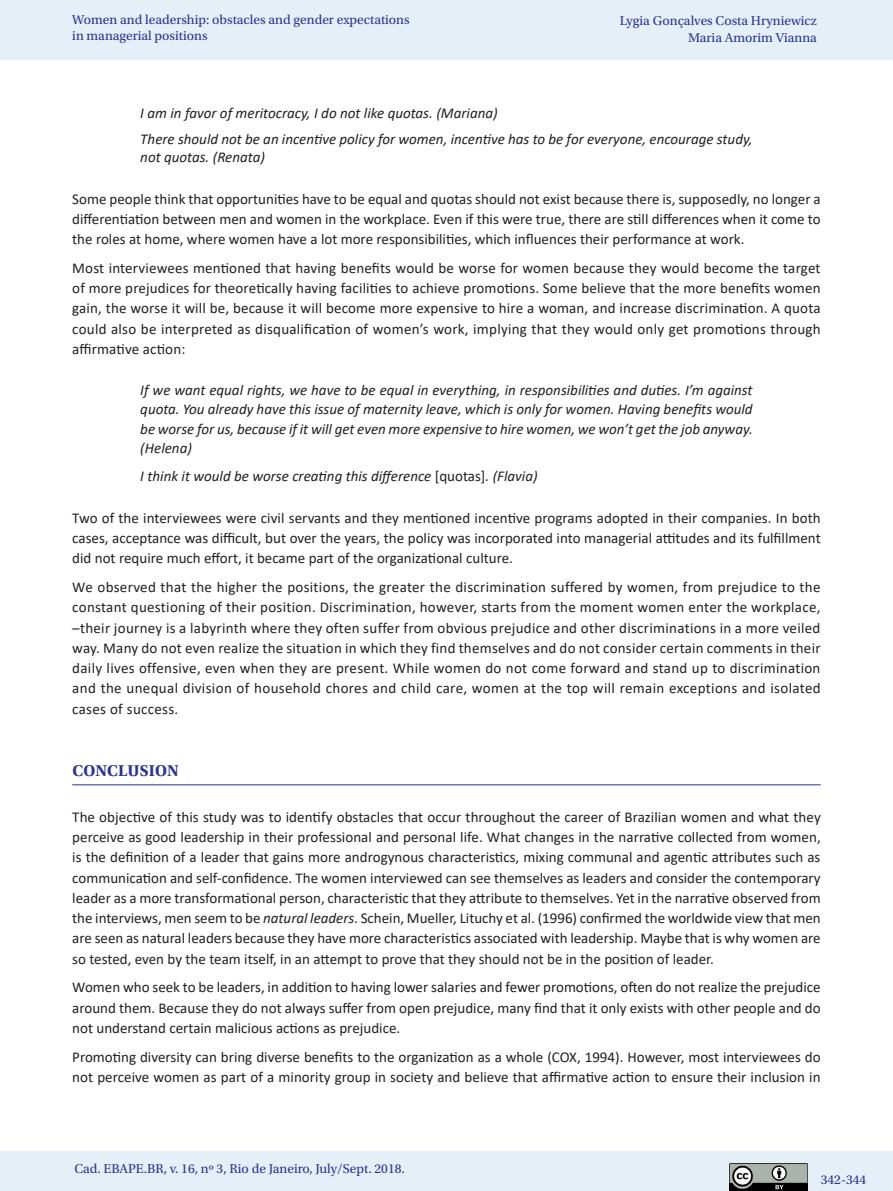
<style>
.page{position:relative;width:893px;height:1191px;background:#fff}
.page>*{position:absolute;margin:0;border:0;box-sizing:border-box;transform-origin:0 0}
._07_1_sub_1{font:700 16.5px "Utopia Std";letter-spacing:.01em;color:#2b3393}
._06_0_texto{font:15px/20.2px "Calibri";color:#231f20;text-align:justify}
._06_2_citação{font:italic 15px/19.5px "Calibri";color:#231f20}
.t1{font:13.5px/16.5px "Utopia Std";color:#2b3393}
.s1{font-style:normal}
.s2{font-style:italic}
</style>
<div class="page">
<div style="left:0;top:1151px;width:893px;height:40px;background:#e4eff8"></div>
<img style="left:730px;top:1163px;width:77px;height:27px">
<div style="left:0;top:0;width:893px;height:60px;background:#e4eff8"></div>
<hr style="left:72px;top:784px;width:749px;height:1px;background:#2b3393">
<p class="t1" style="left:72px;top:11px;width:339px">Women and leadership: obstacles and gender expectations in managerial positions</p>
<p class="t1" style="left:620px;top:13px;width:199px;text-align:right">Lygia Gonçalves Costa Hryniewicz<br>Maria Amorim Vianna</p>
<p class="_06_2_citação" style="left:140px;top:102px;width:359px">I am in favor of meritocracy, I do not like quotas. (Mariana)</p>
<p class="_06_2_citação" style="left:140px;top:129px;width:614px;line-height:18px">There should not be an incentive policy for women, incentive has to be for everyone, encourage study, not quotas. (Renata)</p>
<p class="_06_0_texto" style="left:72px;top:188px;width:750px">Some people think that opportunities have to be equal and quotas should not exist because there is, supposedly, no longer a differentiation between men and women in the workplace. Even if this were true, there are still differences when it come to the roles at home, where women have a lot more responsibilities, which influences their performance at work.</p>
<p class="_06_0_texto" style="left:72px;top:257px;width:750px">Most interviewees mentioned that having benefits would be worse for women because they would become the target of more prejudices for theoretically having facilities to achieve promotions. Some believe that the more benefits women gain, the worse it will be, because it will become more expensive to hire a woman, and increase discrimination. A quota could also be interpreted as disqualification of women’s work, implying that they would only get promotions through affirmative action:</p>
<p class="_06_2_citação" style="left:140px;top:379px;width:614px;text-align:justify">If we want equal rights, we have to be equal in everything, in responsibilities and duties. I’m against quota. You already have this issue of maternity leave, which is only for women. Having benefits would be worse for us, because if it will get even more expensive to hire women, we won’t get the job anyway. (Helena)</p>
<p class="_06_2_citação" style="left:140px;top:466px;width:399px">I think it would be worse creating this difference <span class="s1">[quotas]</span>. (Flavia)</p>
<p class="_06_0_texto" style="left:72px;top:507px;width:750px">Two of the interviewees were civil servants and they mentioned incentive programs adopted in their companies. In both cases, acceptance was difficult, but over the years, the policy was incorporated into managerial attitudes and its fulfillment did not require much effort, it became part of the organizational culture.</p>
<p class="_06_0_texto" style="left:72px;top:576px;width:750px">We observed that the higher the positions, the greater the discrimination suffered by women, from prejudice to the constant questioning of their position. Discrimination, however, starts from the moment women enter the workplace, –their journey is a labyrinth where they often suffer from obvious prejudice and other discriminations in a more veiled way. Many do not even realize the situation in which they find themselves and do not consider certain comments in their daily lives offensive, even when they are present. While women do not come forward and stand up to discrimination and the unequal division of household chores and child care, women at the top will remain exceptions and isolated cases of success.</p>
<p class="_07_1_sub_1" style="left:72px;top:761px;width:108px">CONCLUSION</p>
<p class="_06_0_texto" style="left:72px;top:806px;width:750px">The objective of this study was to identify obstacles that occur throughout the career of Brazilian women and what they perceive as good leadership in their professional and personal life. What changes in the narrative collected from women, is the definition of a leader that gains more androgynous characteristics, mixing communal and agentic attributes such as communication and self-confidence. The women interviewed can see themselves as leaders and consider the contemporary leader as a more transformational person, characteristic that they attribute to themselves. Yet in the narrative observed from the interviews, men seem to be <span class="s2">natural leaders</span>. Schein, Mueller, Lituchy et al. (1996) confirmed the worldwide view that men are seen as natural leaders because they have more characteristics associated with leadership. Maybe that is why women are so tested, even by the team itself, in an attempt to prove that they should not be in the position of leader.</p>
<p class="_06_0_texto" style="left:72px;top:976px;width:750px">Women who seek to be leaders, in addition to having lower salaries and fewer promotions, often do not realize the prejudice around them. Because they do not always suffer from open prejudice, many find that it only exists with other people and do not understand certain malicious actions as prejudice.</p>
<p class="_06_0_texto" style="left:72px;top:1046px;width:750px">Promoting diversity can bring diverse benefits to the organization as a whole (COX, 1994). However, most interviewees do not perceive women as part of a minority group in society and believe that affirmative action to ensure their inclusion in</p>
<p class="t1" style="left:74px;top:1160px;width:332px">Cad. EBAPE.BR, v. 16, nº 3, Rio de Janeiro, July/Sept. 2018.</p>
<p class="t1" style="left:821px;top:1171px;width:47px">342-344</p>
</div>
